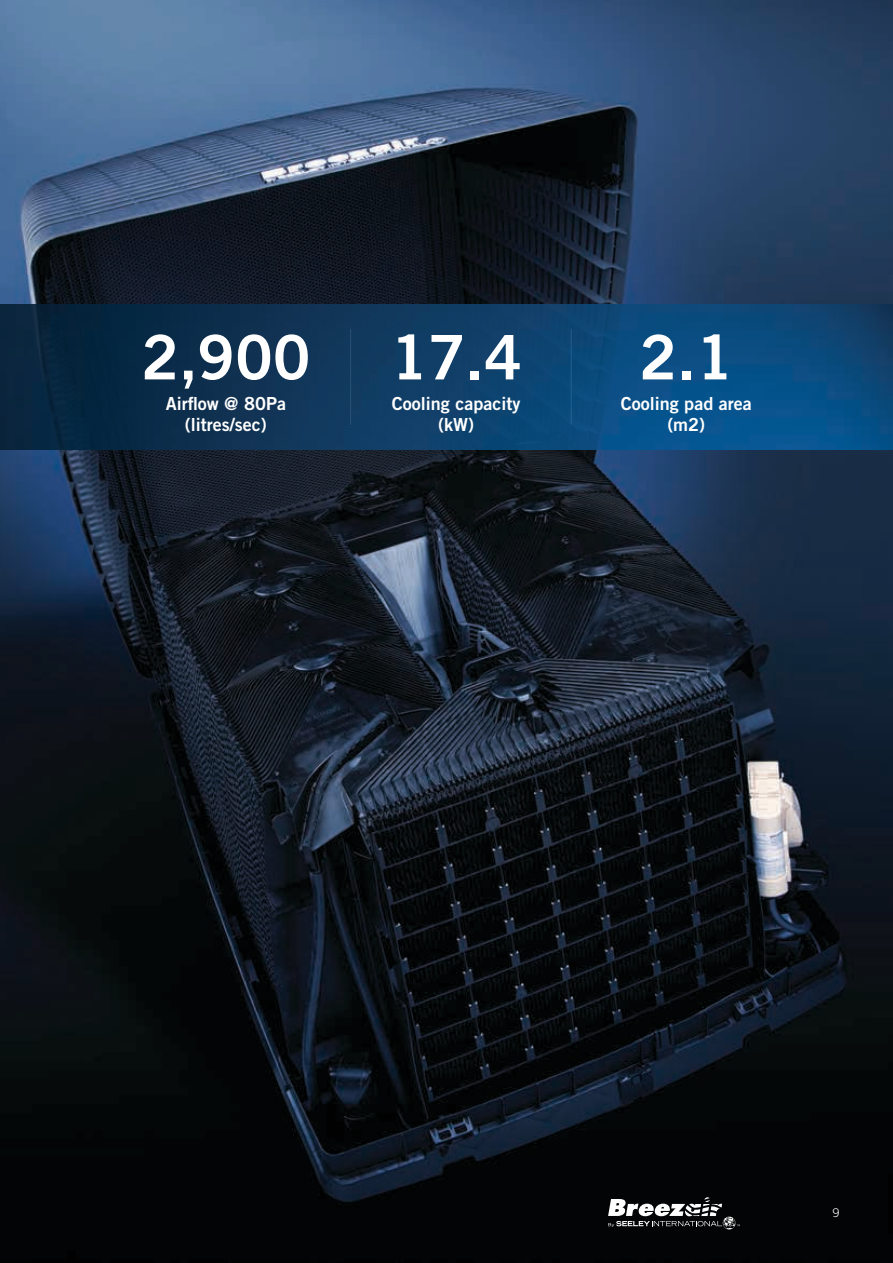
<style>
.page{position:relative;width:893px;height:1263px;background:#fff}
.page>*{position:absolute;margin:0;border:0;box-sizing:border-box;transform-origin:0 0}
.t1{font:61.5px "Trade Gothic LT Std Bd 2";color:#fff}
.t2{font:18px/21.6px "Trade Gothic LT Std Bd 2";color:#fff;text-align:center}
.t3{font:300 12px "Trade Gothic LT Std";color:#fff}
</style>
<div class="page">
<img style="left:1px;top:0;width:892px;height:1263px">
<img style="left:0;top:0;width:1px;height:1263px">
<img style="left:0;top:304px;width:893px;height:146px">
<svg style="left:608px;top:1197px;width:132px;height:32px"></svg>
<h1 class="t1" style="left:141px;top:319px;width:171px">2,900</h1>
<p class="t2" style="left:166px;top:392px;width:122px">Airflow @ 80Pa (litres/sec)</p>
<h1 class="t1" style="left:390px;top:319px;width:133px">17.4</h1>
<p class="t2" style="left:392px;top:392px;width:130px">Cooling capacity (kW)</p>
<h1 class="t1" style="left:639px;top:319px;width:95px">2.1</h1>
<p class="t2" style="left:621px;top:392px;width:133px">Cooling pad area (m2)</p>
<p class="t3" style="left:833px;top:1205px;width:8px">9</p>
</div>
